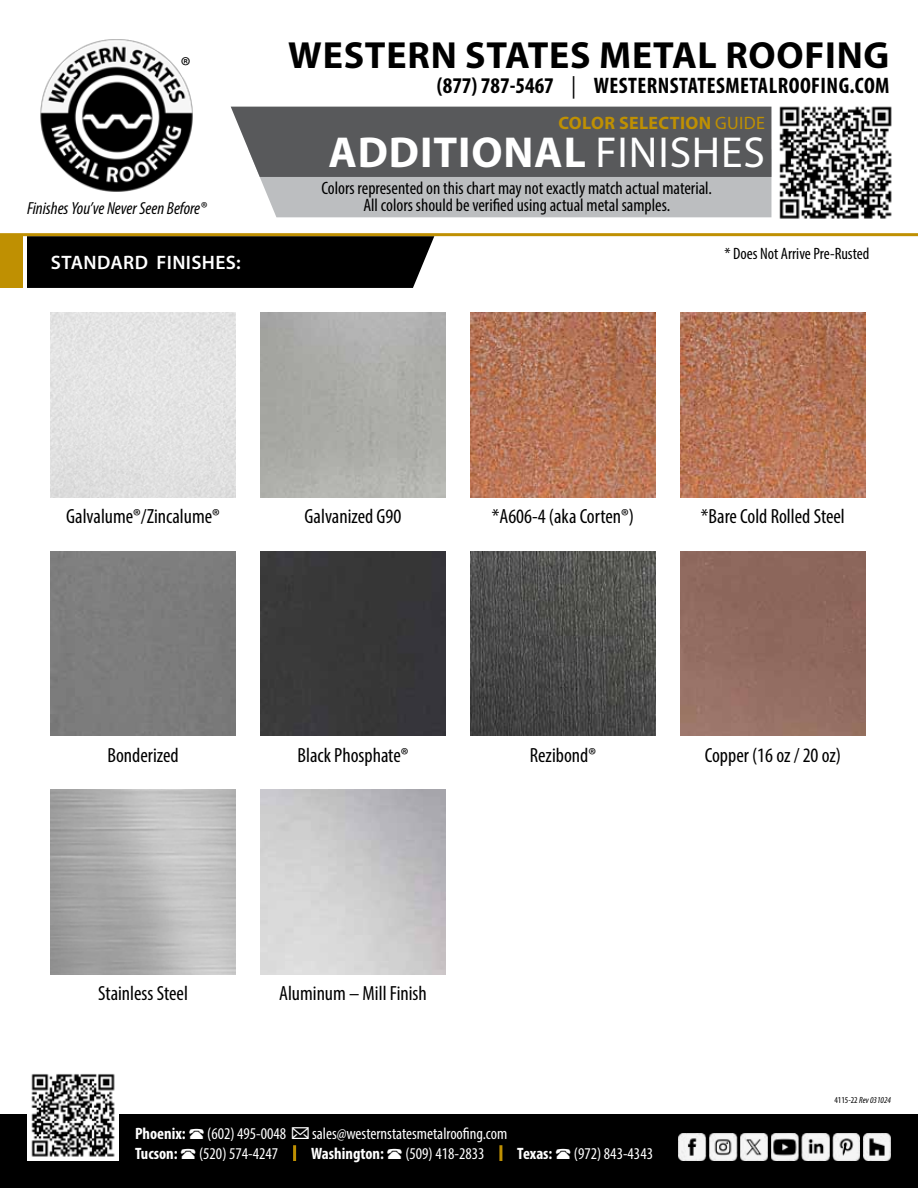
<style>
.page{position:relative;width:918px;height:1188px;background:#fff}
.page>*{position:absolute;margin:0;border:0;box-sizing:border-box;transform-origin:0 0}
.t1{font:700 43.5px "Myriad Pro";letter-spacing:.02em;color:#fff}
.t2{font:700 37.95px "Myriad Pro";letter-spacing:.02em;color:#000}
.t3{font:condensed 26.25px "Myriad Pro";color:#000}
.t4{font:700 condensed 22.5px "Myriad Pro";letter-spacing:.02em;color:#000}
.t5{font:condensed 20.55px "Myriad Pro";color:#000}
.t6{font:600 19.5px "Myriad Pro";letter-spacing:.02em;color:#fff}
.t7{font:condensed 18px/16.5px "Myriad Pro";color:#000;text-align:center}
.t8{font:700 18px "Myriad Pro";letter-spacing:.02em;color:#bf9002}
.t9{font:italic condensed 17.55px "Myriad Pro";color:#000}
.t10{font:condensed 16.5px "Myriad Pro";color:#fff}
.t11{font:700 condensed 16.5px "Myriad Pro";color:#fff}
.t12{font:condensed 16.5px "Myriad Pro";color:#000}
.t13{font:italic condensed 9px "Myriad Pro";color:#000}
.s1{font-weight:400}
.s2{font-style:normal}
</style>
<div class="page">
<div style="left:0;top:1115px;width:918px;height:73px;background:#000"></div>
<img style="left:27px;top:1074px;width:92px;height:87px">
<hr style="left:499px;top:1145px;width:3px;height:16px;background:#bf9002">
<hr style="left:293px;top:1145px;width:3px;height:16px;background:#bf9002">
<img style="left:679px;top:1134px;width:27px;height:27px">
<img style="left:710px;top:1134px;width:27px;height:27px">
<img style="left:771px;top:1134px;width:28px;height:27px">
<img style="left:802px;top:1134px;width:27px;height:27px">
<img style="left:833px;top:1134px;width:27px;height:27px">
<img style="left:864px;top:1134px;width:27px;height:27px">
<img style="left:740px;top:1134px;width:28px;height:27px">
<div style="left:51px;top:313px;width:184px;height:184px;background:#e3e3e3"></div>
<img style="left:471px;top:313px;width:184px;height:184px">
<img style="left:681px;top:313px;width:184px;height:184px">
<div style="left:27px;top:236px;width:407px;height:52px;background:#000"></div>
<div style="left:0;top:236px;width:22px;height:52px;background:#bf9002"></div>
<hr style="left:0;top:233px;width:918px;height:3px;background:#bf9002">
<div style="left:261px;top:551px;width:184px;height:185px;background:#383838"></div>
<img style="left:681px;top:551px;width:184px;height:185px">
<img style="left:471px;top:551px;width:184px;height:185px">
<img style="left:40px;top:39px;width:153px;height:153px">
<svg style="left:231px;top:107px;width:540px;height:110px;background:#818284"></svg>
<img style="left:779px;top:106px;width:113px;height:113px">
<p class="t3" style="left:181px;top:50px;width:11px">®</p>
<p class="t9" style="left:27px;top:198px;width:181px">Finishes You’ve Never Seen Before®</p>
<p class="t6" style="left:51px;top:250px;width:191px">STANDARD FINISHES:</p>
<h2 class="t2" style="left:288px;top:30px;width:603px">WESTERN STATES METAL ROOFING</h2>
<p class="t4" style="left:437px;top:71px;width:454px">(877) 787-5467 <span class="s1">|</span> WESTERNSTATESMETALROOFING.COM</p>
<p class="t8" style="left:558px;top:111px;width:208px">COLOR SELECTION <span class="s1">GUIDE</span></p>
<h1 class="t1" style="left:328px;top:124px;width:438px">ADDITIONAL <span class="s1">FINISHES</span></h1>
<p class="t7" style="left:322px;top:180px;width:392px">Colors represented on this chart may not exactly match actual material.<br>All colors should be verified using actual metal samples.</p>
<p class="t12" style="left:724px;top:244px;width:147px">* Does Not Arrive Pre-Rusted</p>
<p class="t5" style="left:66px;top:504px;width:155px">Galvalume®/Zincalume®</p>
<p class="t5" style="left:305px;top:504px;width:98px">Galvanized G90</p>
<p class="t5" style="left:492px;top:504px;width:144px">*A606-4 (aka Corten®)</p>
<p class="t5" style="left:701px;top:504px;width:145px">*Bare Cold Rolled Steel</p>
<p class="t5" style="left:107px;top:743px;width:73px">Bonderized</p>
<p class="t5" style="left:298px;top:743px;width:112px">Black Phosphate®</p>
<p class="t5" style="left:705px;top:743px;width:138px">Copper (16 oz / 20 oz)</p>
<p class="t5" style="left:530px;top:743px;width:68px">Rezibond®</p>
<p class="t5" style="left:98px;top:981px;width:91px">Stainless Steel</p>
<p class="t5" style="left:279px;top:981px;width:149px">Aluminum – Mill Finish</p>
<p class="t11" style="left:135px;top:1123px;width:52px">Phoenix:</p>
<p class="t10" style="left:207px;top:1123px;width:81px">(602) 495-0048</p>
<p class="t10" style="left:312px;top:1123px;width:197px">sales@westernstatesmetalroofing.com</p>
<p class="t11" style="left:135px;top:1143px;width:44px">Tucson:</p>
<p class="t10" style="left:199px;top:1144px;width:81px">(520) 574-4247</p>
<p class="t11" style="left:311px;top:1143px;width:74px">Washington:</p>
<p class="t10" style="left:405px;top:1144px;width:81px">(509) 418-2833</p>
<p class="t11" style="left:517px;top:1143px;width:37px">Texas:</p>
<p class="t10" style="left:574px;top:1144px;width:81px">(972) 843-4343</p>
<p class="t13" style="left:834px;top:1095px;width:58px"><span class="s2">4115-22</span> Rev 031024</p>
</div>
